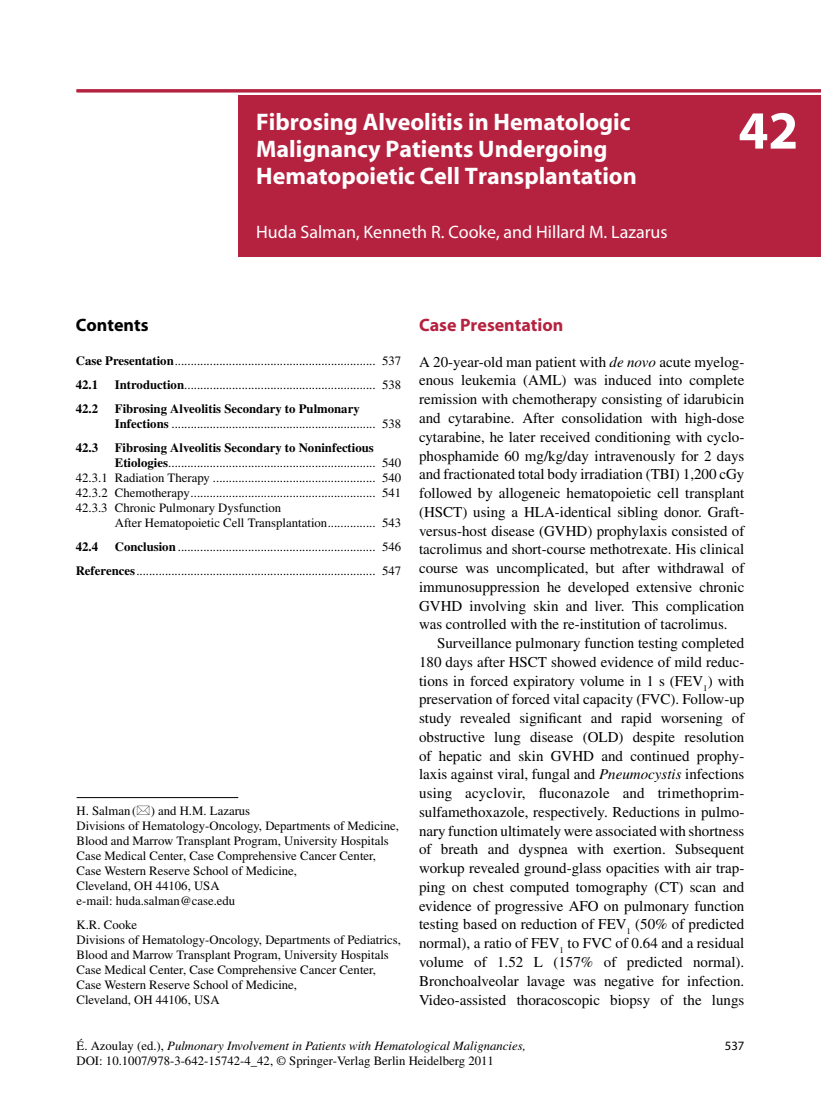
<style>
.page{position:relative;width:821px;height:1106px;background:#fff}
.page>*{position:absolute;margin:0;border:0;box-sizing:border-box;transform-origin:0 0}
.t1{font:700 54px "Myriad";color:#fff}
.t2{font:700 24px/27px "Myriad";color:#fff}
.t3{font:18px "Myriad";color:#fff}
.t4{font:700 18px "Myriad";color:#b52240}
.t5{font:700 18px "Myriad";color:#000}
.t6{font:15px/18.8px "Times";color:#000;text-align:justify}
.t7{font:12.75px/15px "Times";color:#000}
.t8{font:italic 12.75px "Times";color:#000}
.t9{font:700 12.75px "Times";color:#000}
.t10{font:12.75px "Myriad";color:#000}
.s1{font-weight:700}
.s2{font-style:italic}
.s3{font-style:normal}
</style>
<div class="page">
<div style="left:238px;top:95px;width:583px;height:162px;background:#b52240"></div>
<hr style="left:77px;top:797px;width:161px;height:1px;background:#000">
<hr style="left:77px;top:89px;width:744px;height:3px;background:#b52240">
<h2 class="t2" style="left:256px;top:109px;width:382px">Fibrosing Alveolitis in Hematologic<br>Malignancy Patients Undergoing<br>Hematopoietic Cell Transplantation</h2>
<p class="t3" style="left:256px;top:222px;width:413px">Huda Salman, Kenneth R. Cooke, and Hillard M. Lazarus</p>
<h1 class="t1" style="left:738px;top:103px;width:61px">42</h1>
<p class="t5" style="left:76px;top:316px;width:74px">Contents</p>
<p class="t7" style="left:76px;top:349px;width:327px;line-height:24px"><span class="s1">Case Presentation</span>............................................................... 537<br><span class="s1">42.1</span></p>
<p class="t7" style="left:115px;top:377px;width:288px"><span class="s1">Introduction</span>............................................................ 538</p>
<p class="t9" style="left:76px;top:401px;width:24px">42.2</p>
<p class="t7" style="left:115px;top:401px;width:288px"><span class="s1">Fibrosing Alveolitis Secondary to Pulmonary<br>Infections</span> ................................................................ 538</p>
<p class="t9" style="left:76px;top:440px;width:24px">42.3</p>
<p class="t9" style="left:115px;top:440px;width:260px">Fibrosing Alveolitis Secondary to Noninfectious</p>
<p class="t7" style="left:115px;top:455px;width:288px"><span class="s1">Etiologies</span>................................................................. 540</p>
<p class="t7" style="left:76px;top:470px;width:327px">42.3.1 Radiation Therapy ................................................... 540</p>
<p class="t7" style="left:76px;top:485px;width:327px">42.3.2 Chemotherapy.......................................................... 541</p>
<p class="t7" style="left:76px;top:500px;width:207px">42.3.3 Chronic Pulmonary Dysfunction</p>
<p class="t7" style="left:115px;top:515px;width:288px">After Hematopoietic Cell Transplantation............... 543</p>
<p class="t9" style="left:76px;top:539px;width:24px">42.4</p>
<p class="t7" style="left:76px;top:535px;width:327px;line-height:24px;text-align:right"><span class="s1">Conclusion</span> .............................................................. 546<br><span class="s1">References</span>........................................................................... 547</p>
<p class="t7" style="left:77px;top:803px;width:324px">H. Salman ( ) and H.M. Lazarus<br>Divisions of Hematology-Oncology, Departments of Medicine, Blood and Marrow Transplant Program, University Hospitals Case Medical Center, Case Comprehensive Cancer Center, Case Western Reserve School of Medicine,<br>Cleveland, OH 44106, USA<br>e-mail: huda.salman@case.edu</p>
<p class="t7" style="left:77px;top:917px;width:326px">K.R. Cooke<br>Divisions of Hematology-Oncology, Departments of Pediatrics, Blood and Marrow Transplant Program, University Hospitals Case Medical Center, Case Comprehensive Cancer Center, Case Western Reserve School of Medicine,<br>Cleveland, OH 44106, USA</p>
<p class="t4" style="left:419px;top:316px;width:146px">Case Presentation</p>
<p class="t6" style="left:419px;top:352px;width:327px">A 20-year-old man patient with <span class="s2">de novo</span> acute myelog&shy;enous leukemia (AML) was induced into complete remission with chemotherapy consisting of idarubicin and cytarabine. After consolidation with high-dose cytarabine, he later received conditioning with cyclo&shy;phosphamide 60 mg/kg/day intravenously for 2 days and fractionated total body irradiation (TBI) 1,200 cGy followed by allogeneic hematopoietic cell transplant (HSCT) using a HLA-identical sibling donor. Graft&shy;versus-host disease (GVHD) prophylaxis consisted of tacrolimus and short-course methotrexate. His clinical course was uncomplicated, but after withdrawal of immunosuppression he developed extensive chronic GVHD involving skin and liver. This complication was controlled with the re-institution of tacrolimus.</p>
<p class="t6" style="left:419px;top:633px;width:327px;text-indent:18px">Surveillance pulmonary function testing completed 180 days after HSCT showed evidence of mild reduc&shy;tions in forced expiratory volume in 1 s (FEV<sub>1</sub>) with preservation of forced vital capacity (FVC). Follow-up study revealed significant and rapid worsening of obstructive lung disease (OLD) despite resolution of hepatic and skin GVHD and continued prophy&shy;laxis against viral, fungal and <span class="s2">Pneumocystis</span> infections using acyclovir, fluconazole and trimethoprim&shy;sulfamethoxazole, respectively. Reductions in pulmo&shy;nary function ultimately were associated with shortness of breath and dyspnea with exertion. Subsequent workup revealed ground-glass opacities with air trap&shy;ping on chest computed tomography (CT) scan and evidence of progressive AFO on pulmonary function testing based on reduction of FEV<sub>1</sub> (50% of predicted normal), a ratio of FEV<sub>1</sub> to FVC of 0.64 and a residual volume of 1.52 L (157% of predicted normal).<br>Bronchoalveolar lavage was negative for infection.<br>Video-assisted thoracoscopic biopsy of the lungs</p>
<p class="t8" style="left:77px;top:1038px;width:451px"><span class="s3">É. Azoulay (ed.),</span> Pulmonary Involvement in Patients with Hematological Malignancies,</p>
<p class="t10" style="left:724px;top:1039px;width:21px">537</p>
<p class="t7" style="left:77px;top:1053px;width:419px">DOI: 10.1007/978-3-642-15742-4_42, © Springer-Verlag Berlin Heidelberg 2011</p>
</div>
